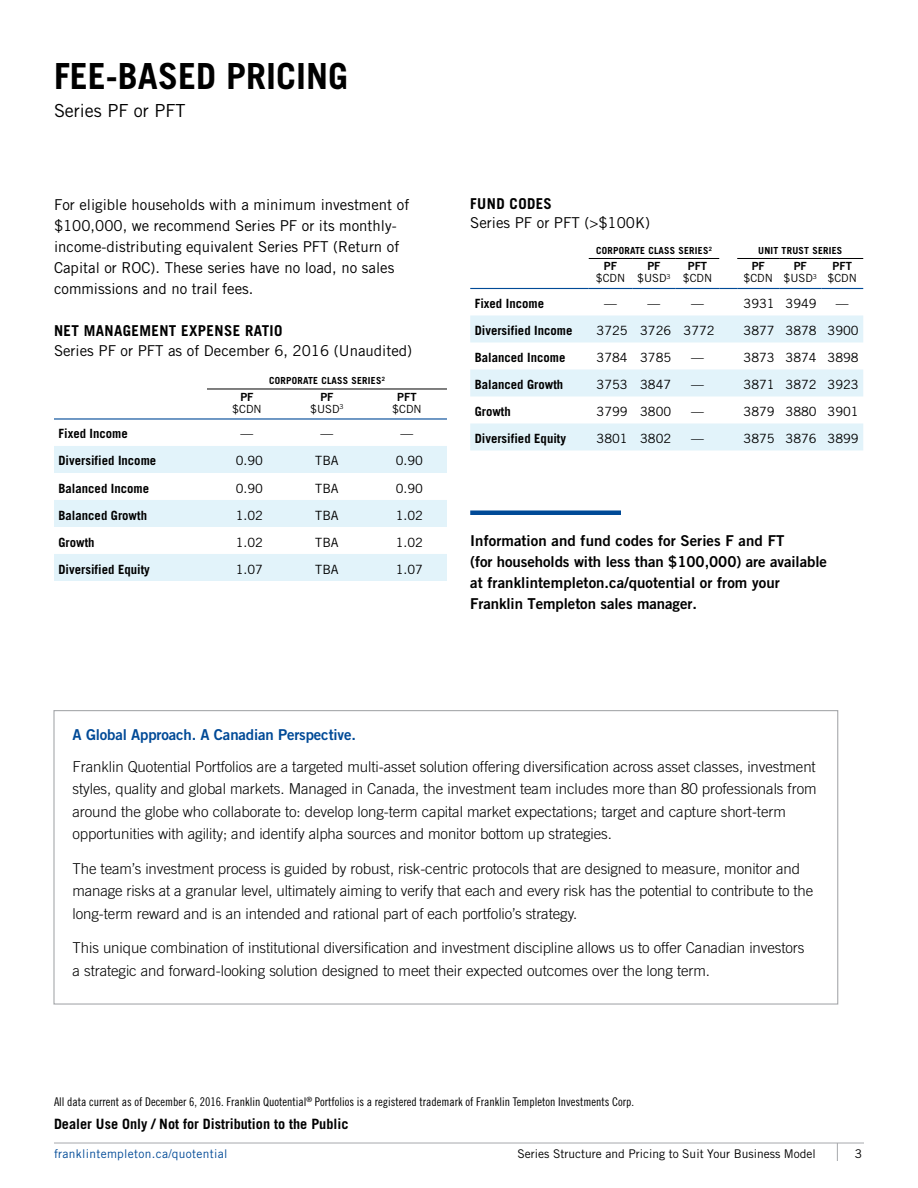
<style>
.page{position:relative;width:918px;height:1188px;background:#fff}
.page>*{position:absolute;margin:0;border:0;box-sizing:border-box;transform-origin:0 0}
.t1{font:700 36px "Trade Gothic LT Std";color:#000}
.t2{font:18px "Trade Gothic LT Std";color:#000}
.t3{font:300 15px/22.5px "Trade Gothic LT Std";letter-spacing:-.005em;color:#000}
.t4{font:15px/21px "Trade Gothic LT Std";color:#000}
.t5{font:15px/21px "Trade Gothic LT Std Bd 2";letter-spacing:.005em;color:#000}
.t6{font:15px "Trade Gothic LT Std Bd 2";letter-spacing:-.01em;color:#004a97}
.t7{font:700 15px "Trade Gothic LT Std";letter-spacing:.025em;color:#000}
.t8{font:700 14.25px "Trade Gothic LT Std";color:#000}
.t9{font:12.75px "Trade Gothic LT Std";color:#000}
.t10{font:700 12.75px "Trade Gothic LT Std";color:#000}
.t11{font:12px "Trade Gothic LT Std Cn 18";color:#000}
.t12{font:12px "Trade Gothic LT Std";color:#000}
.t13{font:12px "Trade Gothic LT Std";letter-spacing:.025em;color:#004a97}
.t14{font:11.25px "Trade Gothic LT Std";color:#000}
.t15{font:11.25px "Trade Gothic LT Std Bd 2";color:#000}
.t16{font:700 9.75px "Trade Gothic LT Std";letter-spacing:.025em;color:#000}
</style>
<div class="page">
<hr style="left:54px;top:1143px;width:810px;height:1px;background:#a7a9ac">
<svg style="left:837px;top:1144px;width:1px;height:17px"></svg>
<svg style="left:54px;top:446px;width:393px;height:135px;fill:#e2f3fa"></svg>
<hr style="left:207px;top:389px;width:80px;height:1px;background:#000">
<hr style="left:287px;top:389px;width:80px;height:1px;background:#000">
<hr style="left:367px;top:389px;width:80px;height:1px;background:#000">
<hr style="left:54px;top:418px;width:153px;height:2px;background:#004a97">
<hr style="left:207px;top:418px;width:80px;height:2px;background:#004a97">
<hr style="left:287px;top:418px;width:80px;height:2px;background:#004a97">
<hr style="left:367px;top:418px;width:80px;height:2px;background:#004a97">
<div style="left:470px;top:510px;width:151px;height:5px;background:#004a97"></div>
<svg style="left:470px;top:315px;width:393px;height:135px;fill:#e2f3fa"></svg>
<hr style="left:470px;top:288px;width:119px;height:1px;background:#004a97">
<hr style="left:589px;top:288px;width:43px;height:1px;background:#004a97">
<hr style="left:632px;top:288px;width:44px;height:1px;background:#004a97">
<hr style="left:676px;top:288px;width:43px;height:1px;background:#004a97">
<svg style="left:719px;top:288px;width:18px;height:1px"></svg>
<hr style="left:737px;top:288px;width:42px;height:1px;background:#004a97">
<hr style="left:779px;top:288px;width:42px;height:1px;background:#004a97">
<hr style="left:821px;top:288px;width:42px;height:1px;background:#004a97">
<hr style="left:589px;top:258px;width:43px;height:1px;background:#000">
<hr style="left:632px;top:258px;width:44px;height:1px;background:#000">
<hr style="left:676px;top:258px;width:43px;height:1px;background:#000">
<hr style="left:737px;top:258px;width:42px;height:1px;background:#000">
<hr style="left:779px;top:258px;width:42px;height:1px;background:#000">
<hr style="left:821px;top:258px;width:42px;height:1px;background:#000">
<h1 class="t1" style="left:54px;top:54px;width:296px">FEE-BASED PRICING</h1>
<p class="t2" style="left:54px;top:100px;width:133px">Series PF or PFT</p>
<p class="t4" style="left:54px;top:194px;width:357px">For eligible households with a minimum investment of $100,000, we recommend Series PF or its monthly&shy;income-distributing equivalent Series PFT (Return of Capital or ROC). These series have no load, no sales commissions and no trail fees.</p>
<p class="t7" style="left:54px;top:322px;width:230px">NET MANAGEMENT EXPENSE RATIO</p>
<p class="t4" style="left:54px;top:340px;width:360px">Series PF or PFT as of December 6, 2016 (Unaudited)</p>
<p class="t16" style="left:269px;top:375px;width:117px">CORPORATE CLASS SERIES<sup>2</sup></p>
<p class="t15" style="left:240px;top:390px;width:15px">PF</p>
<p class="t15" style="left:320px;top:390px;width:15px">PF</p>
<p class="t15" style="left:397px;top:390px;width:21px">PFT</p>
<p class="t14" style="left:232px;top:402px;width:31px">$CDN</p>
<p class="t14" style="left:310px;top:402px;width:35px">$USD<sup>3</sup></p>
<p class="t14" style="left:392px;top:402px;width:31px">$CDN</p>
<p class="t10" style="left:58px;top:426px;width:71px">Fixed Income</p>
<p class="t9" style="left:241px;top:426px;width:14px">—</p>
<p class="t9" style="left:321px;top:426px;width:14px">—</p>
<p class="t9" style="left:401px;top:426px;width:14px">—</p>
<p class="t10" style="left:59px;top:453px;width:99px">Diversified Income</p>
<p class="t9" style="left:236px;top:453px;width:29px">0.90</p>
<p class="t9" style="left:315px;top:453px;width:25px">TBA</p>
<p class="t9" style="left:396px;top:453px;width:29px">0.90</p>
<p class="t10" style="left:59px;top:480px;width:92px">Balanced Income</p>
<p class="t9" style="left:236px;top:480px;width:29px">0.90</p>
<p class="t9" style="left:315px;top:480px;width:25px">TBA</p>
<p class="t9" style="left:396px;top:480px;width:29px">0.90</p>
<p class="t10" style="left:59px;top:507px;width:90px">Balanced Growth</p>
<p class="t9" style="left:236px;top:507px;width:29px">1.02</p>
<p class="t9" style="left:315px;top:507px;width:25px">TBA</p>
<p class="t9" style="left:396px;top:507px;width:29px">1.02</p>
<p class="t10" style="left:59px;top:534px;width:38px">Growth</p>
<p class="t9" style="left:236px;top:534px;width:29px">1.02</p>
<p class="t9" style="left:315px;top:534px;width:25px">TBA</p>
<p class="t9" style="left:396px;top:534px;width:29px">1.02</p>
<p class="t10" style="left:59px;top:561px;width:93px">Diversified Equity</p>
<p class="t9" style="left:236px;top:561px;width:29px">1.07</p>
<p class="t9" style="left:315px;top:561px;width:25px">TBA</p>
<p class="t9" style="left:396px;top:561px;width:29px">1.07</p>
<p class="t7" style="left:470px;top:194px;width:83px">FUND CODES</p>
<p class="t4" style="left:470px;top:212px;width:181px">Series PF or PFT (&gt;$100K)</p>
<p class="t16" style="left:596px;top:245px;width:117px">CORPORATE CLASS SERIES<sup>2</sup></p>
<p class="t16" style="left:758px;top:245px;width:86px">UNIT TRUST SERIES</p>
<p class="t15" style="left:604px;top:260px;width:15px">PF</p>
<p class="t15" style="left:647px;top:260px;width:15px">PF</p>
<p class="t15" style="left:688px;top:260px;width:21px">PFT</p>
<p class="t15" style="left:752px;top:260px;width:15px">PF</p>
<p class="t15" style="left:794px;top:260px;width:15px">PF</p>
<p class="t15" style="left:833px;top:260px;width:21px">PFT</p>
<p class="t14" style="left:596px;top:272px;width:118px">$CDN $USD<sup>3</sup> $CDN</p>
<p class="t14" style="left:744px;top:272px;width:115px">$CDN $USD<sup>3</sup> $CDN</p>
<p class="t10" style="left:475px;top:296px;width:71px">Fixed Income</p>
<p class="t9" style="left:604px;top:296px;width:14px">—</p>
<p class="t9" style="left:648px;top:296px;width:14px">—</p>
<p class="t9" style="left:691px;top:296px;width:14px">—</p>
<p class="t9" style="left:744px;top:296px;width:75px">3931 3949</p>
<p class="t9" style="left:836px;top:296px;width:14px">—</p>
<p class="t10" style="left:475px;top:323px;width:99px">Diversified Income</p>
<p class="t9" style="left:597px;top:323px;width:120px">3725 3726 3772</p>
<p class="t9" style="left:744px;top:323px;width:117px">3877 3878 3900</p>
<p class="t10" style="left:475px;top:350px;width:92px">Balanced Income</p>
<p class="t9" style="left:597px;top:350px;width:76px">3784 3785</p>
<p class="t9" style="left:691px;top:350px;width:14px">—</p>
<p class="t9" style="left:744px;top:350px;width:117px">3873 3874 3898</p>
<p class="t10" style="left:475px;top:377px;width:90px">Balanced Growth</p>
<p class="t9" style="left:597px;top:377px;width:76px">3753 3847</p>
<p class="t9" style="left:691px;top:377px;width:14px">—</p>
<p class="t9" style="left:744px;top:377px;width:117px">3871 3872 3923</p>
<p class="t10" style="left:475px;top:404px;width:38px">Growth</p>
<p class="t9" style="left:597px;top:404px;width:76px">3799 3800</p>
<p class="t9" style="left:691px;top:404px;width:14px">—</p>
<p class="t9" style="left:744px;top:404px;width:117px">3879 3880 3901</p>
<p class="t10" style="left:475px;top:431px;width:93px">Diversified Equity</p>
<p class="t9" style="left:597px;top:431px;width:76px">3801 3802</p>
<p class="t9" style="left:691px;top:431px;width:14px">—</p>
<p class="t9" style="left:744px;top:431px;width:117px">3875 3876 3899</p>
<p class="t5" style="left:470px;top:530px;width:358px">Information and fund codes for Series F and FT<br>(for households with less than $100,000) are available at franklintempleton.ca/quotential or from your Franklin Templeton sales manager.</p>
<p class="t6" style="left:73px;top:725px;width:285px">A Global Approach. A Canadian Perspective.</p>
<p class="t3" style="left:73px;top:755px;width:746px">Franklin Quotential Portfolios are a targeted multi-asset solution offering diversification across asset classes, investment styles, quality and global markets. Managed in Canada, the investment team includes more than 80 professionals from around the globe who collaborate to: develop long-term capital market expectations; target and capture short-term opportunities with agility; and identify alpha sources and monitor bottom up strategies.</p>
<p class="t3" style="left:73px;top:857px;width:742px">The team’s investment process is guided by robust, risk-centric protocols that are designed to measure, monitor and manage risks at a granular level, ultimately aiming to verify that each and every risk has the potential to contribute to the long-term reward and is an intended and rational part of each portfolio’s strategy.</p>
<p class="t3" style="left:73px;top:936px;width:733px">This unique combination of institutional diversification and investment discipline allows us to offer Canadian investors a strategic and forward-looking solution designed to meet their expected outcomes over the long term.</p>
<p class="t11" style="left:54px;top:1095px;width:582px">All data current as of December 6, 2016. Franklin Quotential<sup>®</sup> Portfolios is a registered trademark of Franklin Templeton Investments Corp.</p>
<p class="t8" style="left:54px;top:1115px;width:296px">Dealer Use Only / Not for Distribution to the Public</p>
<p class="t13" style="left:54px;top:1146px;width:175px">franklintempleton.ca/quotential</p>
<p class="t12" style="left:517px;top:1146px;width:300px">Series Structure and Pricing to Suit Your Business Model</p>
<p class="t12" style="left:855px;top:1146px;width:9px">3</p>
</div>
